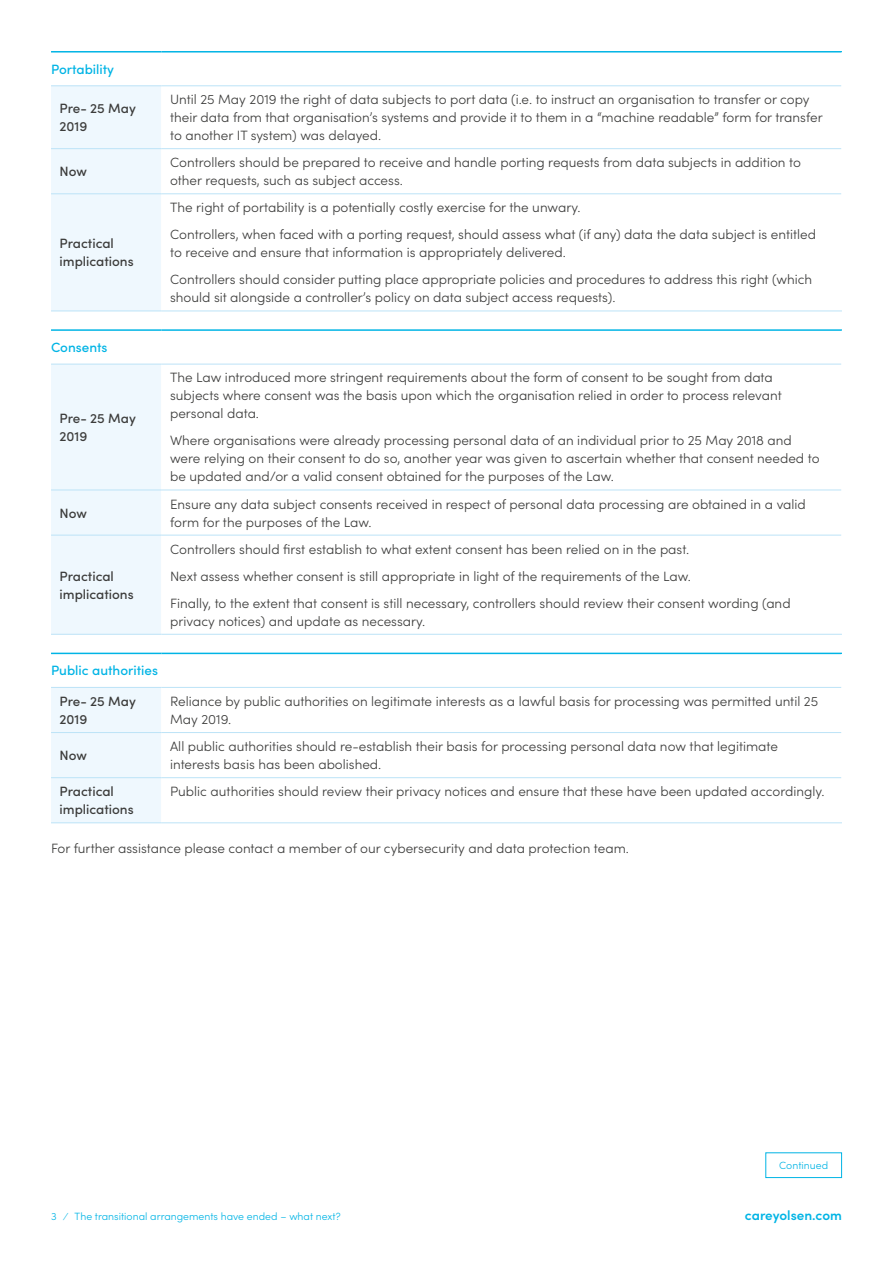
<style>
.page{position:relative;width:893px;height:1263px;background:#fff}
.page>*{position:absolute;margin:0;border:0;box-sizing:border-box;transform-origin:0 0}
.t1{font:300 13.5px/18px "Sofia Pro";color:#3c3c3b}
.t2{font:500 13.5px/18px "Sofia Pro";color:#3c3c3b}
.t3{font:500 13.5px "Sofia Pro";color:#00b4e5}
.t4{font:600 13.5px "Sofia Pro";color:#00b4e5}
.t5{font:300 10.5px "Sofia Pro";color:#00b4e5}
</style>
<div class="page">
<div style="left:51px;top:86px;width:110px;height:225px;background:#eff8fe"></div>
<hr style="left:51px;top:148px;width:111px;height:1px;background:#bce3f7">
<hr style="left:162px;top:148px;width:679px;height:1px;background:#bce3f7">
<hr style="left:51px;top:193px;width:111px;height:1px;background:#bce3f7">
<hr style="left:162px;top:193px;width:679px;height:1px;background:#bce3f7">
<hr style="left:51px;top:311px;width:111px;height:1px;background:#bce3f7">
<hr style="left:162px;top:311px;width:680px;height:1px;background:#bce3f7">
<hr style="left:51px;top:51px;width:111px;height:2px;background:#00b4e5">
<hr style="left:162px;top:51px;width:680px;height:2px;background:#00b4e5">
<hr style="left:51px;top:85px;width:111px;height:1px;background:#bce3f7">
<hr style="left:162px;top:85px;width:679px;height:1px;background:#bce3f7">
<div style="left:51px;top:365px;width:110px;height:269px;background:#eff8fe"></div>
<hr style="left:51px;top:490px;width:111px;height:1px;background:#bce3f7">
<hr style="left:162px;top:490px;width:679px;height:1px;background:#bce3f7">
<hr style="left:51px;top:535px;width:111px;height:1px;background:#bce3f7">
<hr style="left:162px;top:535px;width:679px;height:1px;background:#bce3f7">
<hr style="left:51px;top:634px;width:111px;height:1px;background:#bce3f7">
<hr style="left:162px;top:634px;width:680px;height:1px;background:#bce3f7">
<hr style="left:51px;top:329px;width:111px;height:2px;background:#00b4e5">
<hr style="left:162px;top:329px;width:680px;height:2px;background:#00b4e5">
<hr style="left:51px;top:364px;width:111px;height:1px;background:#bce3f7">
<hr style="left:162px;top:364px;width:679px;height:1px;background:#bce3f7">
<div style="left:51px;top:688px;width:110px;height:134px;background:#eff8fe"></div>
<hr style="left:51px;top:732px;width:111px;height:1px;background:#bce3f7">
<hr style="left:162px;top:732px;width:679px;height:1px;background:#bce3f7">
<hr style="left:51px;top:777px;width:111px;height:1px;background:#bce3f7">
<hr style="left:162px;top:777px;width:679px;height:1px;background:#bce3f7">
<hr style="left:51px;top:822px;width:111px;height:1px;background:#bce3f7">
<hr style="left:162px;top:822px;width:680px;height:1px;background:#bce3f7">
<hr style="left:51px;top:653px;width:111px;height:1px;background:#00b4e5">
<hr style="left:162px;top:653px;width:680px;height:1px;background:#00b4e5">
<hr style="left:51px;top:687px;width:111px;height:1px;background:#bce3f7">
<hr style="left:162px;top:687px;width:679px;height:1px;background:#bce3f7">
<div style="left:765px;top:1152px;width:77px;height:26px;border:1px solid #00b4e5"></div>
<p class="t3" style="left:51px;top:59px;width:65px">Portability</p>
<p class="t2" style="left:60px;top:99px;width:78px">Pre- 25 May<br>2019</p>
<p class="t1" style="left:170px;top:90px;width:654px">Until 25 May 2019 the right of data subjects to port data (i.e. to instruct an organisation to transfer or copy their data from that organisation’s systems and provide it to them in a “machine readable” form for transfer to another IT system) was delayed.</p>
<p class="t2" style="left:60px;top:162px;width:29px">Now</p>
<p class="t1" style="left:170px;top:153px;width:632px">Controllers should be prepared to receive and handle porting requests from data subjects in addition to other requests, such as subject access.</p>
<p class="t2" style="left:60px;top:234px;width:76px">Practical implications</p>
<p class="t3" style="left:51px;top:337px;width:58px">Consents</p>
<p class="t2" style="left:60px;top:409px;width:78px">Pre- 25 May<br>2019</p>
<p class="t1" style="left:170px;top:193px;width:648px;line-height:27px">The right of portability is a potentially costly exercise for the unwary.<br>Controllers, when faced with a porting request, should assess what (if any) data the data subject is entitled</p>
<p class="t1" style="left:170px;top:238px;width:644px;line-height:27px">to receive and ensure that information is appropriately delivered.<br>Controllers should consider putting place appropriate policies and procedures to address this right (which</p>
<p class="t1" style="left:170px;top:288px;width:447px">should sit alongside a controller’s policy on data subject access requests).</p>
<p class="t1" style="left:170px;top:368px;width:613px">The Law introduced more stringent requirements about the form of consent to be sought from data subjects where consent was the basis upon which the organisation relied in order to process relevant personal data.</p>
<p class="t1" style="left:170px;top:431px;width:651px">Where organisations were already processing personal data of an individual prior to 25 May 2018 and were relying on their consent to do so, another year was given to ascertain whether that consent needed to be updated and/or a valid consent obtained for the purposes of the Law.</p>
<p class="t2" style="left:60px;top:503px;width:29px">Now</p>
<p class="t1" style="left:170px;top:494px;width:637px">Ensure any data subject consents received in respect of personal data processing are obtained in a valid form for the purposes of the Law.</p>
<p class="t2" style="left:60px;top:566px;width:76px">Practical implications</p>
<p class="t1" style="left:170px;top:535px;width:622px;line-height:27px">Controllers should first establish to what extent consent has been relied on in the past.<br>Next assess whether consent is still appropriate in light of the requirements of the Law.<br>Finally, to the extent that consent is still necessary, controllers should review their consent wording (and</p>
<p class="t1" style="left:170px;top:611px;width:257px">privacy notices) and update as necessary.</p>
<p class="t3" style="left:51px;top:661px;width:109px">Public authorities</p>
<p class="t2" style="left:60px;top:691px;width:78px">Pre- 25 May<br>2019</p>
<p class="t1" style="left:170px;top:691px;width:650px">Reliance by public authorities on legitimate interests as a lawful basis for processing was permitted until 25<br>May 2019.</p>
<p class="t2" style="left:60px;top:746px;width:29px">Now</p>
<p class="t1" style="left:170px;top:737px;width:609px">All public authorities should re-establish their basis for processing personal data now that legitimate interests basis has been abolished.</p>
<p class="t2" style="left:60px;top:782px;width:76px">Practical implications</p>
<p class="t1" style="left:170px;top:782px;width:656px">Public authorities should review their privacy notices and ensure that these have been updated accordingly.</p>
<p class="t1" style="left:51px;top:839px;width:579px">For further assistance please contact a member of our cybersecurity and data protection team.</p>
<p class="t5" style="left:779px;top:1158px;width:50px">Continued</p>
<p class="t5" style="left:51px;top:1209px;width:291px">3 ⁄ The transitional arrangements have ended – what next?</p>
<p class="t4" style="left:745px;top:1205px;width:98px">careyolsen.com</p>
</div>
